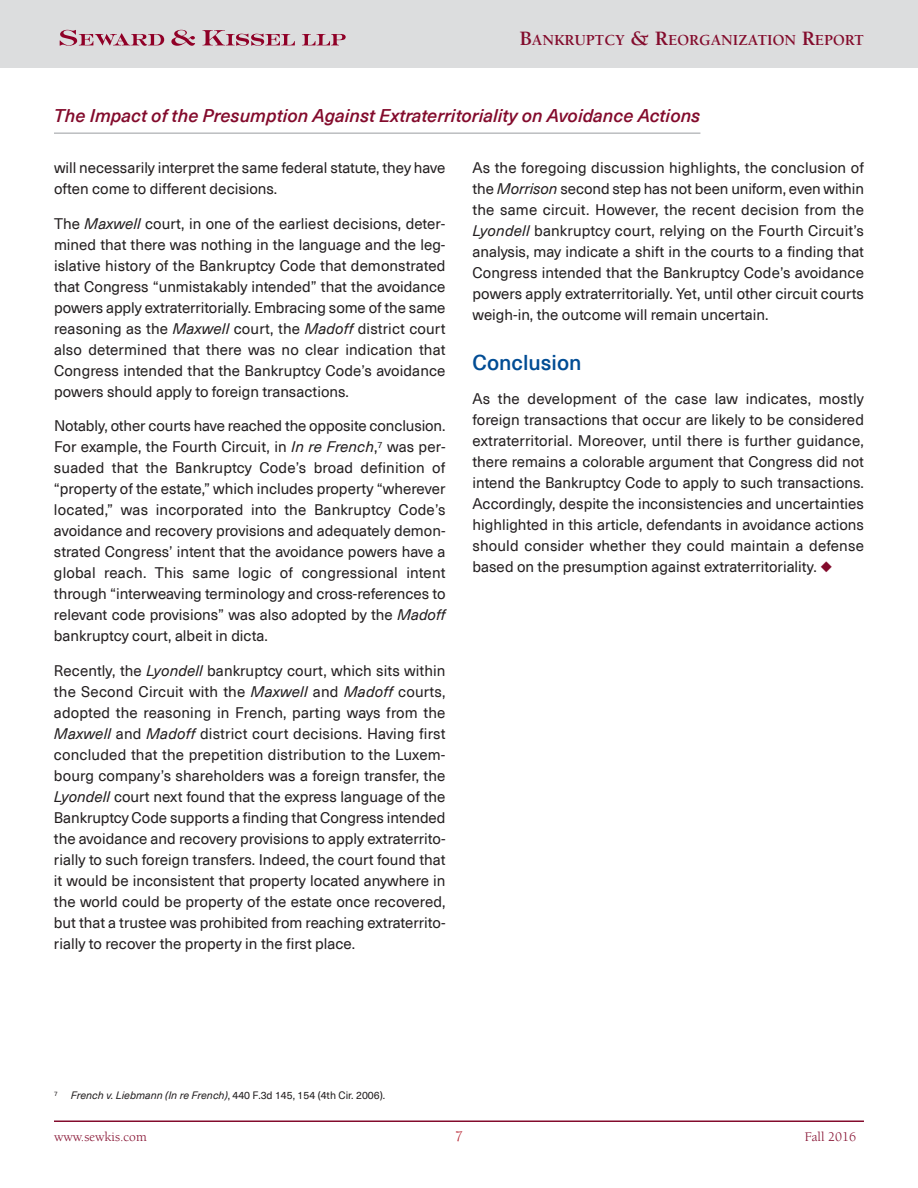
<style>
.page{position:relative;width:918px;height:1188px;background:#fff}
.page>*{position:absolute;margin:0;border:0;box-sizing:border-box;transform-origin:0 0}
.t1{font:500 21px "Neue Haas Unica Pro";color:#004c94}
.t2{font:italic 500 18px "Neue Haas Unica Pro";color:#830b2c}
.t3{font:700 15.75px "Berkeley";color:#830b2c}
.t4{font:15px/21px "Neue Haas Unica Pro";color:#231f20;text-align:justify}
.t5{font:15px "Berkeley";color:#b00f1e}
.t6{font:13.5px "Berkeley";color:#830b2c}
.t7{font:10.5px "Neue Haas Unica Pro";color:#231f20}
.t8{font:6.3px "Neue Haas Unica Pro";color:#231f20}
.s1{font-size:21px}
.s2{font-style:italic}
.s3{color:#830b2c}
</style>
<div class="page">
<div style="left:0;top:0;width:918px;height:68px;background:#dcddde"></div>
<hr style="left:54px;top:132px;width:646px;height:2px;background:#bbbdc0">
<svg style="left:60px;top:30px;width:104px;height:16px"></svg>
<svg style="left:171px;top:30px;width:24px;height:16px"></svg>
<svg style="left:202px;top:30px;width:93px;height:16px"></svg>
<svg style="left:302px;top:34px;width:44px;height:11px"></svg>
<hr style="left:54px;top:1120px;width:810px;height:2px;background:#830b2c">
<p class="t3" style="left:520px;top:34px;width:346px"><span class="s1">B</span>ANKRUPTCY <span class="s1">&amp; R</span>EORGANIZATION <span class="s1">R</span>EPORT</p>
<p class="t2" style="left:54px;top:101px;width:648px">The Impact of the Presumption Against Extraterritoriality on Avoidance Actions</p>
<p class="t4" style="left:54px;top:157px;width:393px">will necessarily interpret the same federal statute, they have often come to different decisions.</p>
<p class="t4" style="left:54px;top:212px;width:393px">The <span class="s2">Maxwell</span> court, in one of the earliest decisions, deter&shy;mined that there was nothing in the language and the leg&shy;islative history of the Bankruptcy Code that demonstrated that Congress “unmistakably intended” that the avoidance powers apply extraterritorially. Embracing some of the same reasoning as the <span class="s2">Maxwell</span> court, the <span class="s2">Madoff</span> district court also determined that there was no clear indication that Congress intended that the Bankruptcy Code’s avoidance powers should apply to foreign transactions.</p>
<p class="t4" style="left:54px;top:415px;width:393px">Notably, other courts have reached the opposite conclusion.<br>For example, the Fourth Circuit, in <span class="s2">In re French</span>,<sup>7</sup> was per&shy;suaded that the Bankruptcy Code’s broad definition of “property of the estate,” which includes property “wherever located,” was incorporated into the Bankruptcy Code’s avoidance and recovery provisions and adequately demon&shy;strated Congress’ intent that the avoidance powers have a global reach. This same logic of congressional intent through “interweaving terminology and cross-references to relevant code provisions” was also adopted by the <span class="s2">Madoff </span>bankruptcy court, albeit in dicta.</p>
<p class="t4" style="left:54px;top:659px;width:393px">Recently, the <span class="s2">Lyondell</span> bankruptcy court, which sits within the Second Circuit with the <span class="s2">Maxwell</span> and <span class="s2">Madoff</span> courts, adopted the reasoning in French, parting ways from the <span class="s2">Maxwell</span> and <span class="s2">Madoff</span> district court decisions. Having first concluded that the prepetition distribution to the Luxem&shy;bourg company’s shareholders was a foreign transfer, the <span class="s2">Lyondell</span> court next found that the express language of the Bankruptcy Code supports a finding that Congress intended the avoidance and recovery provisions to apply extraterrito&shy;rially to such foreign transfers. Indeed, the court found that it would be inconsistent that property located anywhere in the world could be property of the estate once recovered, but that a trustee was prohibited from reaching extraterrito&shy;rially to recover the property in the first place.</p>
<p class="t4" style="left:472px;top:157px;width:393px">As the foregoing discussion highlights, the conclusion of the <span class="s2">Morrison</span> second step has not been uniform, even within the same circuit. However, the recent decision from the <span class="s2">Lyondell</span> bankruptcy court, relying on the Fourth Circuit’s analysis, may indicate a shift in the courts to a finding that Congress intended that the Bankruptcy Code’s avoidance powers apply extraterritorially. Yet, until other circuit courts weigh-in, the outcome will remain uncertain.</p>
<h1 class="t1" style="left:472px;top:345px;width:110px">Conclusion</h1>
<p class="t4" style="left:472px;top:388px;width:393px">As the development of the case law indicates, mostly foreign transactions that occur are likely to be considered extraterritorial. Moreover, until there is further guidance, there remains a colorable argument that Congress did not intend the Bankruptcy Code to apply to such transactions.<br>Accordingly, despite the inconsistencies and uncertainties highlighted in this article, defendants in avoidance actions should consider whether they could maintain a defense based on the presumption against extraterritoriality. <span class="s3">◆</span></p>
<p class="t8" style="left:54px;top:1088px;width:5px">7</p>
<p class="t7" style="left:71px;top:1087px;width:316px"><span class="s2">French v. Liebmann (In re French)</span>, 440 F.3d 145, 154 (4th Cir. 2006).</p>
<p class="t6" style="left:54px;top:1131px;width:94px">www.sewkis.com</p>
<p class="t5" style="left:455px;top:1130px;width:9px">7</p>
<p class="t6" style="left:805px;top:1131px;width:53px">Fall 2016</p>
</div>
